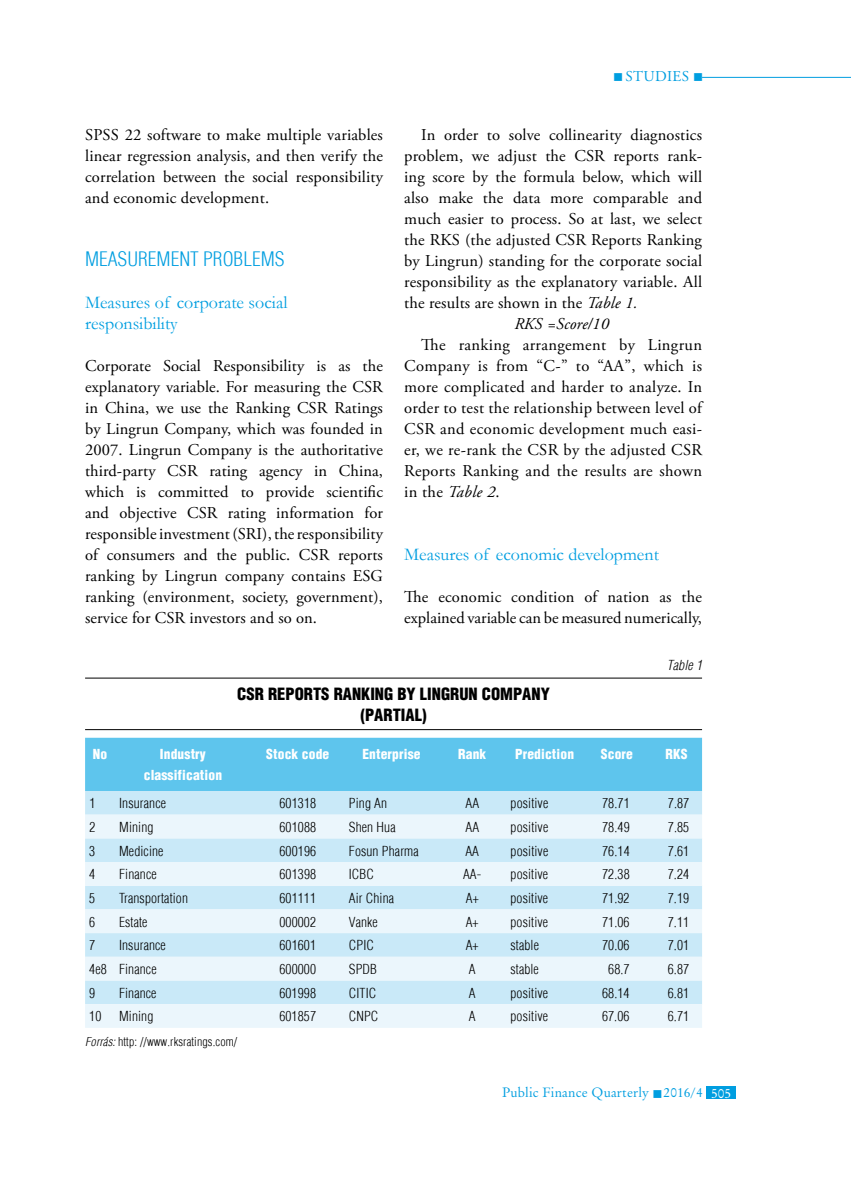
<style>
.page{position:relative;width:851px;height:1191px;background:#fff}
.page>*{position:absolute;margin:0;border:0;box-sizing:border-box;transform-origin:0 0}
.t1{font:300 condensed 19.5px "H Helvetica";color:#009ee0}
.t2{font:18px/21px "Garamond";color:#009ee0}
.t3{font:16.5px/21px "Adobe Garamond Pro";letter-spacing:.005em;color:#000;text-align:justify}
.t4{font:900 condensed 16.5px/21px "H Helvetica";color:#000}
.t5{font:italic 16.5px "Adobe Garamond Pro";letter-spacing:.01em;color:#000}
.t6{font:15px "Adobe Garamond Pro";letter-spacing:.12em;color:#009ee0}
.t7{font:300 condensed 13.5px "H Helvetica";letter-spacing:.01em;color:#000}
.t8{font:900 condensed 13.5px/21px "H Helvetica";letter-spacing:.01em;color:#fff;text-align:center}
.t9{font:13.5px "Original Garamond HU Normal";letter-spacing:.01em;color:#009ee0}
.t10{font:italic 300 condensed 13.5px "H Helvetica";letter-spacing:.01em;color:#000}
.t11{font:300 condensed 12px "H Helvetica";letter-spacing:.01em;color:#000}
.s1{font-style:italic}
.s2{color:#fff}
</style>
<div class="page">
<hr style="left:702px;top:77px;width:148px;height:1px;background:#009ee0">
<div style="left:706px;top:1086px;width:30px;height:13px;background:#009ee0"></div>
<hr style="left:85px;top:677px;width:617px;height:1px;background:#000">
<hr style="left:85px;top:729px;width:617px;height:1px;background:#000">
<div style="left:85px;top:737px;width:617px;height:54px;background:#5ec5ed"></div>
<div style="left:85px;top:791px;width:617px;height:23px;background:#c9e9f8"></div>
<svg style="left:85px;top:814px;width:617px;height:213px;background:#dcf0fa"></svg>
<p class="t3" style="left:85px;top:125px;width:299px">SPSS 22 software to make multiple variables linear regression analysis, and then verify the correlation between the social responsibility and economic development.</p>
<p class="t1" style="left:85px;top:248px;width:201px">MEASUREMENT PROBLEMS</p>
<p class="t2" style="left:85px;top:291px;width:204px">Measures of corporate social responsibility</p>
<p class="t3" style="left:85px;top:356px;width:299px">Corporate Social Responsibility is as the explanatory variable. For measuring the CSR in China, we use the Ranking CSR Ratings by Lingrun Company, which was founded in 2007. Lingrun Company is the authoritative third-party CSR rating agency in China, which is committed to provide scientific and objective CSR rating information for responsible investment (SRI), the responsibility of consumers and the public. CSR reports ranking by Lingrun company contains ESG ranking (environment, society, government), service for CSR investors and so on.</p>
<p class="t6" style="left:613px;top:67px;width:92px">■Studies ■</p>
<p class="t3" style="left:421px;top:125px;width:282px">In order to solve collinearity diagnostics</p>
<p class="t3" style="left:404px;top:146px;width:299px">problem, we adjust the CSR reports rank-</p>
<p class="t3" style="left:404px;top:167px;width:299px">ing score by the formula below, which will</p>
<p class="t3" style="left:404px;top:188px;width:299px">also make the data more comparable and</p>
<p class="t3" style="left:404px;top:209px;width:299px">much easier to process. So at last, we select</p>
<p class="t3" style="left:404px;top:230px;width:299px">the RKS (the adjusted CSR Reports Ranking</p>
<p class="t3" style="left:404px;top:251px;width:299px">by Lingrun) standing for the corporate social</p>
<p class="t3" style="left:404px;top:272px;width:299px">responsibility as the explanatory variable. All</p>
<p class="t3" style="left:404px;top:293px;width:235px">the results are shown in the <span class="s1">Table 1.</span></p>
<p class="t5" style="left:514px;top:314px;width:96px">RKS =Score/10</p>
<p class="t3" style="left:404px;top:335px;width:299px;text-indent:17px">The ranking arrangement by Lingrun Company is from “C-” to “AA”, which is more complicated and harder to analyze. In order to test the relationship between level of CSR and economic development much easi&shy;er, we re-rank the CSR by the adjusted CSR Reports Ranking and the results are shown in the <span class="s1">Table 2</span>.</p>
<p class="t2" style="left:404px;top:543px;width:256px">Measures of economic development</p>
<p class="t3" style="left:404px;top:587px;width:299px">The economic condition of nation as the explained variable can be measured numerically,</p>
<p class="t10" style="left:666px;top:657px;width:37px">Table 1</p>
<p class="t4" style="left:237px;top:683px;width:10px">CSR</p>
<p class="t4" style="left:360px;top:683px;width:191px;text-indent:-92px">reports ranking by Lingrun Company (partial)</p>
<p class="t8" style="left:93px;top:743px;width:16px">No</p>
<p class="t8" style="left:144px;top:743px;width:80px">Industry classification</p>
<p class="t8" style="left:266px;top:743px;width:65px">Stock code</p>
<p class="t8" style="left:362px;top:743px;width:60px">Enterprise</p>
<p class="t8" style="left:458px;top:743px;width:30px">Rank</p>
<p class="t8" style="left:515px;top:743px;width:60px">Prediction</p>
<p class="t8" style="left:601px;top:743px;width:34px">Score</p>
<p class="t8" style="left:665px;top:743px;width:9px">RKS</p>
<p class="t7" style="left:89px;top:795px;width:7px">1</p>
<p class="t7" style="left:119px;top:795px;width:48px">I nsurance</p>
<p class="t7" style="left:279px;top:795px;width:38px">601318</p>
<p class="t7" style="left:349px;top:795px;width:40px">Ping An</p>
<p class="t7" style="left:465px;top:795px;width:8px">AA</p>
<p class="t7" style="left:510px;top:795px;width:39px">positive</p>
<p class="t7" style="left:602px;top:795px;width:29px">78.71</p>
<p class="t7" style="left:667px;top:795px;width:23px">7.87</p>
<p class="t7" style="left:89px;top:819px;width:7px">2</p>
<p class="t7" style="left:119px;top:819px;width:36px">Mining</p>
<p class="t7" style="left:279px;top:819px;width:38px">601088</p>
<p class="t7" style="left:349px;top:819px;width:48px">Shen Hua</p>
<p class="t7" style="left:465px;top:819px;width:8px">AA</p>
<p class="t7" style="left:510px;top:819px;width:39px">positive</p>
<p class="t7" style="left:602px;top:819px;width:29px">78.49</p>
<p class="t7" style="left:667px;top:819px;width:23px">7.85</p>
<p class="t7" style="left:89px;top:843px;width:7px">3</p>
<p class="t7" style="left:119px;top:843px;width:46px">Medicine</p>
<p class="t7" style="left:279px;top:843px;width:38px">600196</p>
<p class="t7" style="left:349px;top:843px;width:71px">Fosun Pharma</p>
<p class="t7" style="left:465px;top:843px;width:8px">AA</p>
<p class="t7" style="left:510px;top:843px;width:39px">positive</p>
<p class="t7" style="left:602px;top:843px;width:29px">76.14</p>
<p class="t7" style="left:667px;top:843px;width:23px">7.61</p>
<p class="t7" style="left:89px;top:866px;width:7px">4</p>
<p class="t7" style="left:119px;top:866px;width:39px">Finance</p>
<p class="t7" style="left:279px;top:866px;width:38px">601398</p>
<p class="t7" style="left:349px;top:866px;width:25px">ICBC</p>
<p class="t7" style="left:463px;top:866px;width:20px">AA -</p>
<p class="t7" style="left:510px;top:866px;width:39px">positive</p>
<p class="t7" style="left:602px;top:866px;width:29px">72.38</p>
<p class="t7" style="left:667px;top:866px;width:23px">7.24</p>
<p class="t7" style="left:89px;top:890px;width:7px">5</p>
<p class="t7" style="left:119px;top:890px;width:70px">Transportation</p>
<p class="t7" style="left:279px;top:890px;width:38px">601111</p>
<p class="t7" style="left:349px;top:890px;width:47px">Air China</p>
<p class="t7" style="left:465px;top:890px;width:14px">A+</p>
<p class="t7" style="left:510px;top:890px;width:39px">positive</p>
<p class="t7" style="left:602px;top:890px;width:29px">71.92</p>
<p class="t7" style="left:667px;top:890px;width:23px">7.19</p>
<p class="t7" style="left:89px;top:914px;width:7px">6</p>
<p class="t7" style="left:119px;top:914px;width:30px">Estate</p>
<p class="t7" style="left:279px;top:914px;width:38px">000002</p>
<p class="t7" style="left:349px;top:914px;width:31px">Vanke</p>
<p class="t7" style="left:465px;top:914px;width:14px">A+</p>
<p class="t7" style="left:510px;top:914px;width:39px">positive</p>
<p class="t7" style="left:602px;top:914px;width:29px">71.06</p>
<p class="t7" style="left:667px;top:914px;width:23px">7.11</p>
<p class="t7" style="left:89px;top:937px;width:7px">7</p>
<p class="t7" style="left:119px;top:937px;width:48px">I nsurance</p>
<p class="t7" style="left:279px;top:937px;width:38px">601601</p>
<p class="t7" style="left:349px;top:937px;width:20px">CPIC</p>
<p class="t7" style="left:465px;top:937px;width:14px">A+</p>
<p class="t7" style="left:510px;top:937px;width:30px">stable</p>
<p class="t7" style="left:602px;top:937px;width:29px">70.06</p>
<p class="t7" style="left:667px;top:937px;width:23px">7.01</p>
<p class="t7" style="left:89px;top:961px;width:69px">4e8 Finance</p>
<p class="t7" style="left:279px;top:961px;width:38px">600000</p>
<p class="t7" style="left:349px;top:961px;width:30px">SPDB</p>
<p class="t7" style="left:468px;top:961px;width:8px">A</p>
<p class="t7" style="left:510px;top:961px;width:30px">stable</p>
<p class="t7" style="left:608px;top:961px;width:23px">68.7</p>
<p class="t7" style="left:667px;top:961px;width:23px">6.87</p>
<p class="t7" style="left:89px;top:985px;width:7px">9</p>
<p class="t7" style="left:119px;top:985px;width:39px">Finance</p>
<p class="t7" style="left:279px;top:985px;width:38px">601998</p>
<p class="t7" style="left:349px;top:985px;width:23px">CITIC</p>
<p class="t7" style="left:468px;top:985px;width:8px">A</p>
<p class="t7" style="left:510px;top:985px;width:39px">positive</p>
<p class="t7" style="left:602px;top:985px;width:29px">68.14</p>
<p class="t7" style="left:667px;top:985px;width:23px">6.81</p>
<p class="t7" style="left:89px;top:1008px;width:14px">10</p>
<p class="t7" style="left:119px;top:1008px;width:36px">Mining</p>
<p class="t7" style="left:279px;top:1008px;width:38px">601857</p>
<p class="t7" style="left:349px;top:1008px;width:29px">CNPC</p>
<p class="t7" style="left:468px;top:1008px;width:8px">A</p>
<p class="t7" style="left:510px;top:1008px;width:39px">positive</p>
<p class="t7" style="left:602px;top:1008px;width:29px">67.06</p>
<p class="t7" style="left:667px;top:1008px;width:23px">6.71</p>
<p class="t11" style="left:85px;top:1034px;width:154px"><span class="s1">Forrás:</span> http: //www.rksratings.com/</p>
<p class="t9" style="left:502px;top:1084px;width:231px">Public Finance Quarterly ■ 2016/4 <span class="s2">505</span></p>
</div>
